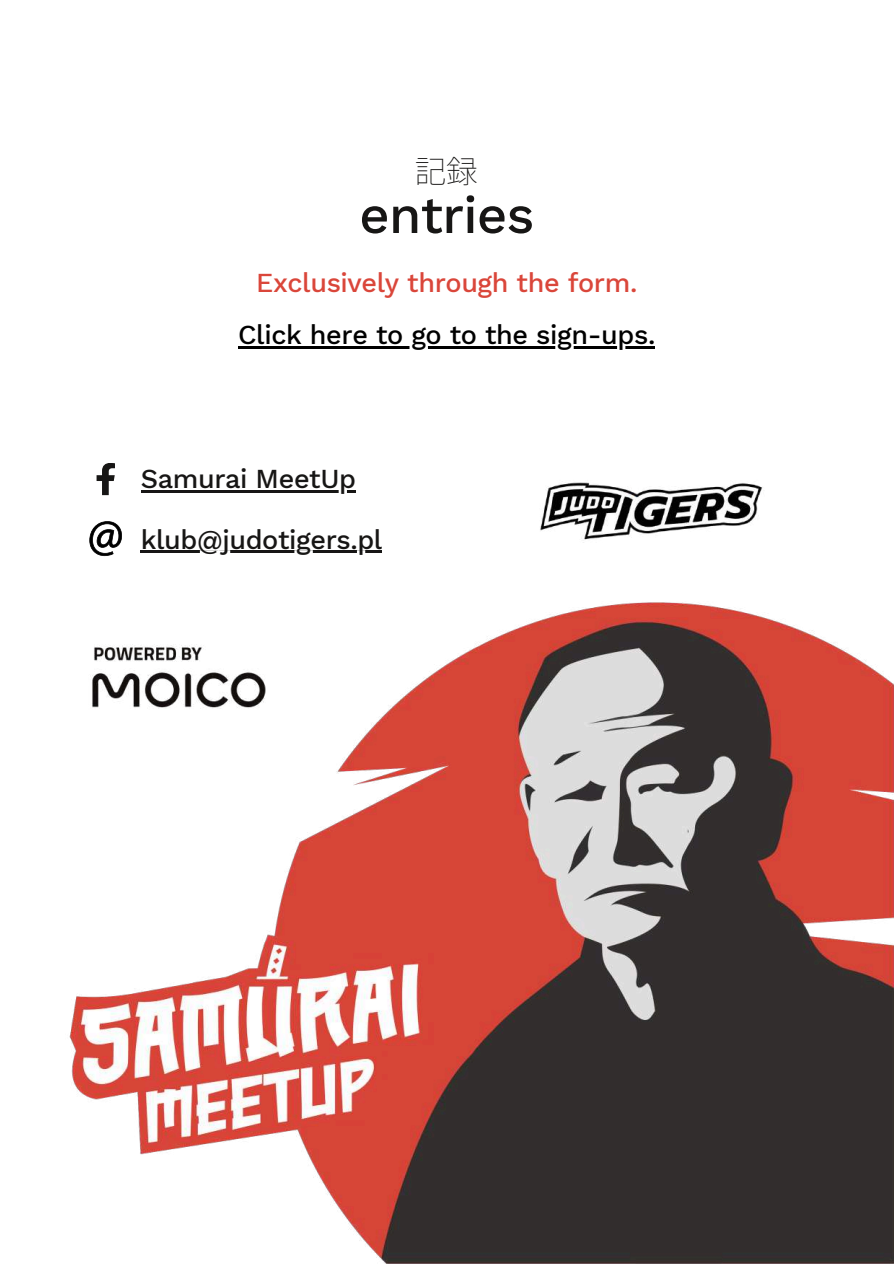
<style>
.page{position:relative;width:894px;height:1264px;background:#fff}
.page>*{position:absolute;margin:0;border:0;box-sizing:border-box;transform-origin:0 0}
.t1{font:500 52.5px "Work Sans";letter-spacing:-.015em;color:#171615}
.t2{font:100 31.5px "Noto Sans JP";color:#171615}
.t3{font:500 27px "Work Sans";letter-spacing:-.015em;color:#171615}
.t4{font:500 27px "Work Sans";letter-spacing:-.015em;color:#000}
.t5{font:500 27px "Work Sans";letter-spacing:-.015em;color:#da463a}
</style>
<div class="page">
<img style="left:69px;top:602px;width:824px;height:661px">
<img style="left:69px;top:550px;width:262px;height:290px">
<svg style="left:96px;top:463px;width:19px;height:32px"></svg>
<svg style="left:89px;top:521px;width:33px;height:35px"></svg>
<hr style="left:141px;top:490px;width:214px;height:2px;background:#171615">
<hr style="left:141px;top:550px;width:241px;height:3px;background:#171615">
<hr style="left:238px;top:346px;width:416px;height:3px;background:#000">
<img style="left:540px;top:482px;width:223px;height:61px">
<p class="t2" style="left:414px;top:147px;width:65px">記録</p>
<h1 class="t1" style="left:359px;top:184px;width:176px">entries</h1>
<p class="t5" style="left:256px;top:267px;width:382px">Exclusively through the form.</p>
<p class="t4" style="left:238px;top:319px;width:418px">Click here to go to the sign-ups.</p>
<p class="t3" style="left:141px;top:462px;width:217px">Samurai MeetUp</p>
<p class="t3" style="left:141px;top:523px;width:243px">klub@judotigers.pl</p>
</div>
